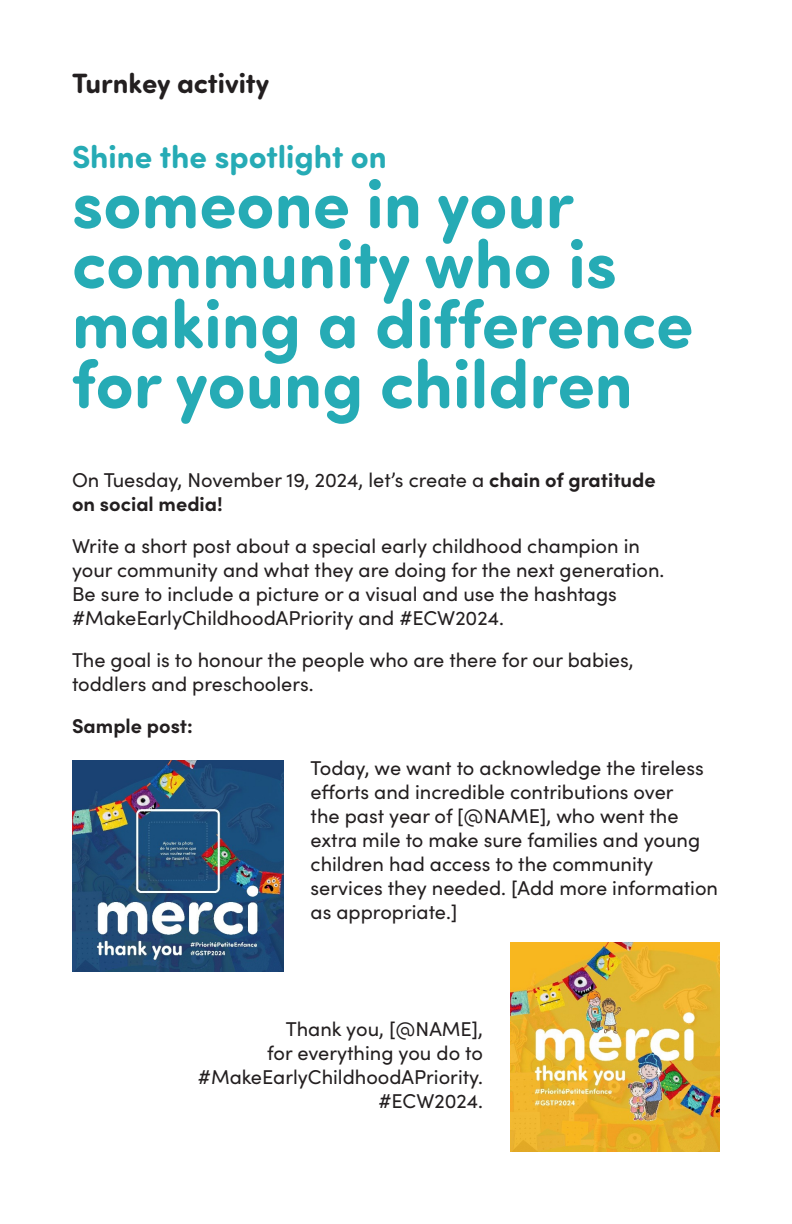
<style>
.page{position:relative;width:792px;height:1224px;background:#fff}
.page>*{position:absolute;margin:0;border:0;box-sizing:border-box;transform-origin:0 0}
.t1{font:700 68px/60px "Sofia Pro Soft";color:#26abb5}
.t2{font:700 32px "Sofia Pro Soft";color:#26abb5}
.t3{font:700 28px "Sofia Pro Soft";color:#231f20}
.t4{font:20px/24px "Sofia Pro";color:#231f20}
.t5{font:700 20px "Sofia Pro";color:#231f20}
.s1{font-weight:700}
</style>
<div class="page">
<img style="left:72px;top:760px;width:212px;height:212px">
<img style="left:510px;top:942px;width:210px;height:210px">
<p class="t3" style="left:72px;top:63px;width:199px">Turnkey activity</p>
<p class="t2" style="left:72px;top:133px;width:316px">Shine the spotlight on</p>
<p class="t1" style="left:72px;top:170px;width:623px">someone in your community who is making a difference for young children</p>
<p class="t4" style="left:72px;top:467px;width:585px">On Tuesday, November 19, 2024, let’s create a <span class="s1">chain of gratitude on social media!</span></p>
<p class="t4" style="left:72px;top:533px;width:594px">Write a short post about a special early childhood champion in your community and what they are doing for the next generation.<br>Be sure to include a picture or a visual and use the hashtags #MakeEarlyChildhoodAPriority and #ECW2024.</p>
<p class="t4" style="left:72px;top:647px;width:563px">The goal is to honour the people who are there for our babies, toddlers and preschoolers.</p>
<p class="t5" style="left:72px;top:710px;width:122px">Sample post:</p>
<p class="t4" style="left:311px;top:755px;width:409px">Today, we want to acknowledge the tireless efforts and incredible contributions over<br>the past year of [@NAME], who went the extra mile to make sure families and young children had access to the community services they needed. [Add more information as appropriate.]</p>
<p class="t4" style="left:198px;top:1016px;width:287px;text-align:right">Thank you, [@NAME],<br>for everything you do to #MakeEarlyChildhoodAPriority. #ECW2024.</p>
</div>
